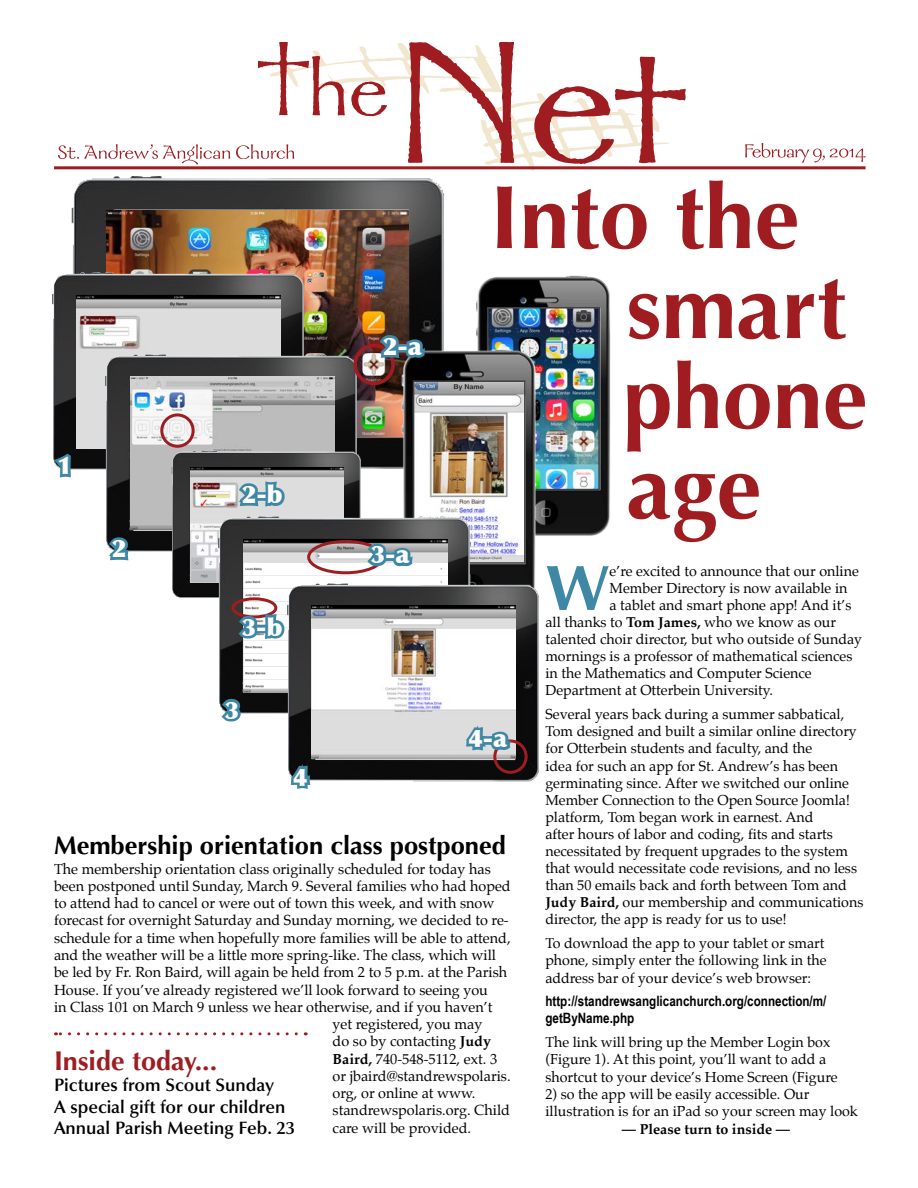
<style>
.page{position:relative;width:918px;height:1188px;background:#fff}
.page>*{position:absolute;margin:0;border:0;box-sizing:border-box;transform-origin:0 0}
.t1{font:700 90px/90px "Optima";color:#9f1d21}
.t2{font:700 64.2px "Optima";color:#3e88a5}
.t3{font:700 27px "Optima";color:#9f1d21}
.t4{font:700 25.5px "Optima";color:#000}
.t5{font:900 24.3px "Optima";color:#fff}
.t6{font:600 18px/21.6px "Optima LT Std";color:#000}
.t7{font:14.4px "Palatino";color:#000}
.t8{font:14.25px/17.1px "Palatino";color:#000}
.t9{font:700 14.25px/17.1px "Arial Narrow";color:#000}
.t10{font:700 14.25px "Palatino";color:#000}
.s1{font-weight:700}
</style>
<div class="page">
<img style="left:71px;top:176px;width:373px;height:285px">
<img style="left:106px;top:210px;width:303px;height:227px">
<img style="left:52px;top:269px;width:255px;height:201px">
<svg style="left:52px;top:450px;width:22px;height:28px"></svg>
<img style="left:77px;top:295px;width:204px;height:153px">
<hr style="left:54px;top:166px;width:812px;height:3px;background:#9f1d21">
<svg style="left:58px;top:43px;width:628px;height:127px"></svg>
<svg style="left:745px;top:143px;width:121px;height:20px"></svg>
<img style="left:99px;top:351px;width:262px;height:201px">
<svg style="left:100px;top:533px;width:32px;height:28px"></svg>
<img style="left:130px;top:377px;width:204px;height:153px">
<img style="left:476px;top:275px;width:135px;height:261px">
<div style="left:487px;top:307px;width:113px;height:183px;border:2px solid #414042"></div>
<img style="left:394px;top:342px;width:149px;height:238px">
<div style="left:413px;top:380px;width:113px;height:184px;border:2px solid #414042"></div>
<div style="left:160px;top:413px;width:35px;height:35px;border:3px solid #9f1d21;border-radius:50%"></div>
<div style="left:353px;top:344px;width:42px;height:41px;border:4px solid #9f1d21;border-radius:50%"></div>
<img style="left:166px;top:448px;width:197px;height:150px">
<img style="left:190px;top:467px;width:153px;height:115px">
<svg style="left:229px;top:478px;width:60px;height:32px;background:#99b7c3"></svg>
<img style="left:212px;top:513px;width:262px;height:67px">
<img style="left:289px;top:539px;width:158px;height:41px">
<div style="left:307px;top:540px;width:77px;height:34px;border:3px solid #9f1d21;border-radius:50%"></div>
<img style="left:288px;top:580px;width:251px;height:202px">
<img style="left:312px;top:606px;width:204px;height:153px">
<svg style="left:288px;top:755px;width:25px;height:34px"></svg>
<svg style="left:346px;top:461px;width:70px;height:109px"></svg>
<svg style="left:200px;top:534px;width:89px;height:192px"></svg>
<div style="left:493px;top:740px;width:35px;height:34px;border:3px solid #9f1d21;border-radius:50%"></div>
<svg style="left:463px;top:716px;width:51px;height:38px;background:#a4bcc6"></svg>
<svg style="left:56px;top:1032px;width:240px;height:3px"></svg>
<svg style="left:370px;top:331px;width:58px;height:31px;background:#4c565c"></svg>
<svg style="left:201px;top:499px;width:6px;height:7px"></svg>
<h1 class="t1" style="left:623px;top:174px;width:247px;text-indent:-133px">Into the smart phone age</h1>
<h2 class="t2" style="left:545px;top:551px;width:66px">W</h2>
<p class="t8" style="left:610px;top:562px;width:251px">e’re excited to announce that our online</p>
<h3 class="t5" style="left:383px;top:332px;width:40px">2-a</h3>
<h3 class="t5" style="left:58px;top:451px;width:16px">1</h3>
<h3 class="t5" style="left:242px;top:480px;width:42px">2-b</h3>
<h3 class="t5" style="left:112px;top:534px;width:16px">2</h3>
<h3 class="t5" style="left:371px;top:540px;width:40px">3-a</h3>
<p class="t8" style="left:610px;top:579px;width:239px">Member Directory is now available in</p>
<p class="t8" style="left:610px;top:596px;width:243px">a tablet and smart phone app! And it’s</p>
<p class="t8" style="left:545px;top:614px;width:292px">all thanks to <span class="s1">Tom James,</span> who we know as our</p>
<p class="t8" style="left:545px;top:631px;width:318px">talented choir director, but who outside of Sunday</p>
<p class="t8" style="left:545px;top:648px;width:309px">mornings is a professor of mathematical sciences</p>
<p class="t8" style="left:545px;top:665px;width:268px">in the Mathematics and Computer Science</p>
<p class="t8" style="left:545px;top:682px;width:229px">Department at Otterbein University.</p>
<p class="t8" style="left:545px;top:706px;width:320px">Several years back during a summer sabbatical, Tom designed and built a similar online directory for Otterbein students and faculty, and the<br>idea for such an app for St. Andrew’s has been germinating since. After we switched our online Member Connection to the Open Source Joomla! platform, Tom began work in earnest. And<br>after hours of labor and coding, fits and starts necessitated by frequent upgrades to the system that would necessitate code revisions, and no less than 50 emails back and forth between Tom and <span class="s1">Judy Baird,</span> our membership and communications director, the app is ready for us to use!</p>
<p class="t8" style="left:545px;top:935px;width:283px">To download the app to your tablet or smart phone, simply enter the following link in the address bar of your device’s web browser:</p>
<p class="t9" style="left:545px;top:992px;width:283px">http://standrewsanglicanchurch.org/connection/m/ getByName.php</p>
<p class="t8" style="left:545px;top:1034px;width:294px">The link will bring up the Member Login box (Figure 1). At this point, you’ll want to add a shortcut to your device’s Home Screen (Figure</p>
<p class="t8" style="left:545px;top:1085px;width:314px">2) so the app will be easily accessible. Our illustration is for an iPad so your screen may look</p>
<h3 class="t5" style="left:242px;top:612px;width:42px">3-b</h3>
<h3 class="t5" style="left:225px;top:695px;width:16px">3</h3>
<h3 class="t5" style="left:469px;top:724px;width:40px">4-a</h3>
<h3 class="t5" style="left:293px;top:762px;width:16px">4</h3>
<h3 class="t4" style="left:54px;top:831px;width:454px">Membership orientation class postponed</h3>
<p class="t7" style="left:54px;top:857px;width:438px">The membership orientation class originally scheduled for today has</p>
<p class="t7" style="left:54px;top:874px;width:458px">been postponed until Sunday, March 9. Several families who had hoped</p>
<p class="t7" style="left:54px;top:891px;width:442px">to attend had to cancel or were out of town this week, and with snow</p>
<p class="t7" style="left:54px;top:909px;width:456px">forecast for overnight Saturday and Sunday morning, we decided to re-</p>
<p class="t7" style="left:54px;top:926px;width:458px">schedule for a time when hopefully more families will be able to attend,</p>
<p class="t7" style="left:54px;top:943px;width:444px">and the weather will be a little more spring-like. The class, which will</p>
<p class="t7" style="left:54px;top:960px;width:455px">be led by Fr. Ron Baird, will again be held from 2 to 5 p.m. at the Parish</p>
<p class="t7" style="left:54px;top:978px;width:436px">House. If you’ve already registered we’ll look forward to seeing you</p>
<p class="t7" style="left:54px;top:995px;width:440px">in Class 101 on March 9 unless we hear otherwise, and if you haven’t</p>
<p class="t7" style="left:333px;top:1012px;width:151px">yet registered, you may</p>
<p class="t7" style="left:333px;top:1029px;width:160px">do so by contacting <span class="s1">Judy</span></p>
<p class="t7" style="left:333px;top:1047px;width:166px"><span class="s1">Baird,</span> 740-548-5112, ext. 3</p>
<p class="t7" style="left:333px;top:1064px;width:179px">or jbaird@standrewspolaris.</p>
<p class="t7" style="left:333px;top:1081px;width:144px">org, or online at www.</p>
<p class="t7" style="left:333px;top:1099px;width:179px">standrewspolaris.org. Child</p>
<p class="t7" style="left:333px;top:1116px;width:140px">care will be provided.</p>
<h3 class="t3" style="left:54px;top:1045px;width:165px">Inside today...</h3>
<p class="t6" style="left:54px;top:1074px;width:243px">Pictures from Scout Sunday<br>A special gift for our children<br>Annual Parish Meeting Feb. 23</p>
<p class="t10" style="left:622px;top:1117px;width:170px">— Please turn to inside —</p>
</div>
